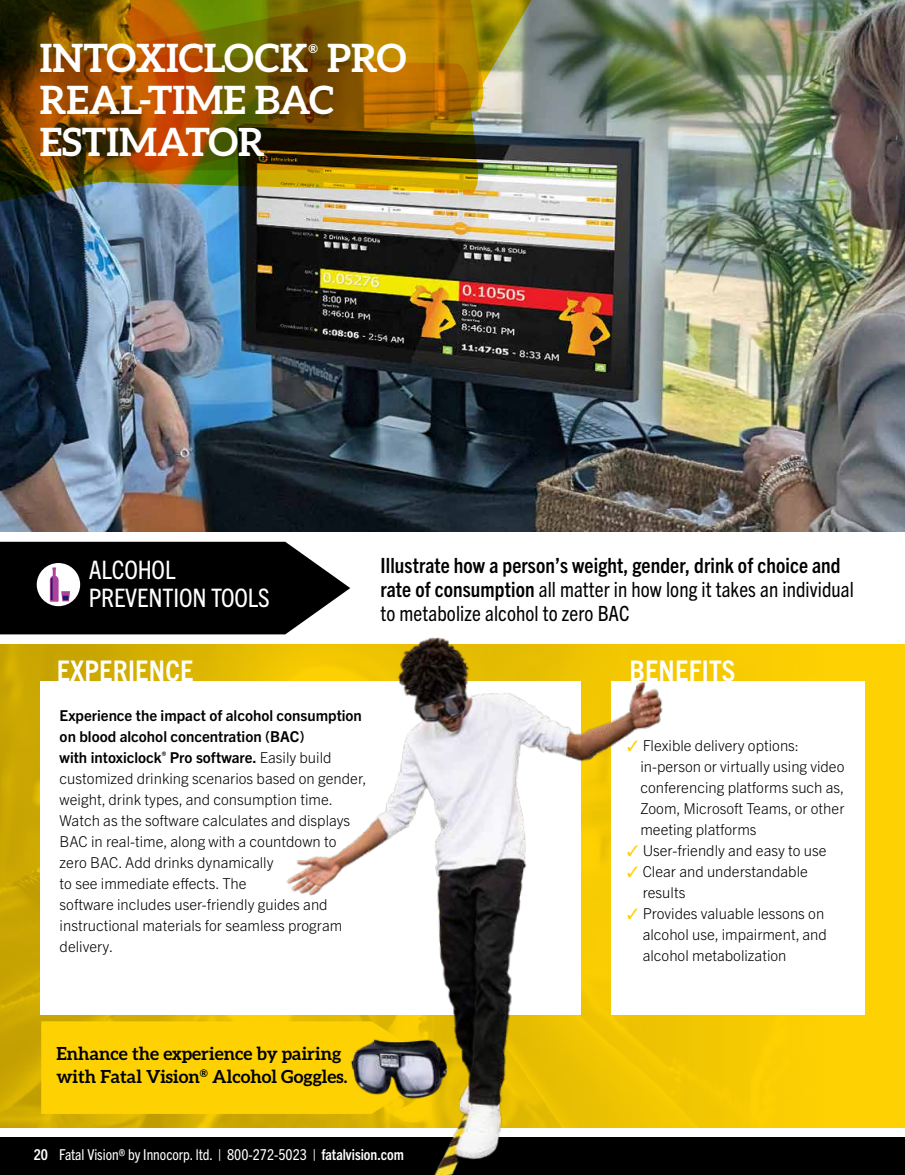
<style>
.page{position:relative;width:905px;height:1175px;background:#fff}
.page>*{position:absolute;margin:0;border:0;box-sizing:border-box;transform-origin:0 0}
.t1{font:700 39px/42px "Aleo";color:#fff}
.t2{font:700 condensed 28.5px "Trade Gothic Next LT Pro";letter-spacing:.01em;color:#fff}
.t3{font:condensed 25.5px/28.5px "Trade Gothic Next LT Pro";letter-spacing:-.005em;color:#fff}
.t4{font:700 condensed 21px/24px "Trade Gothic Next LT Pro";letter-spacing:.005em;color:#000}
.t5{font:700 18px/22.5px "Aleo";color:#000}
.t6{font:300 15px/21px "Trade Gothic Next LT Pro";color:#000}
.t7{font:condensed 15px "Trade Gothic Next LT Pro";color:#fff}
.t8{font:700 12.3px "Aleo";color:#fff}
.s1{font-weight:400}
.s2{font-weight:700}
.s3{color:#fed103}
</style>
<div class="page">
<div style="left:0;top:1137px;width:904px;height:37px;background:#000"></div>
<img style="left:0;top:0;width:904px;height:531px">
<div style="left:0;top:644px;width:904px;height:483px;background:#fed103"></div>
<img style="left:484px;top:0;width:55px;height:170px">
<img style="left:0;top:644px;width:825px;height:483px">
<svg style="left:0;top:542px;width:350px;height:92px;background:#191819"></svg>
<div style="left:40px;top:681px;width:540px;height:333px;background:#fff"></div>
<div style="left:611px;top:681px;width:253px;height:333px;background:#fff"></div>
<img style="left:0;top:0;width:484px;height:222px">
<svg style="left:0;top:46px;width:479px;height:147px;background:#825407"></svg>
<img style="left:255px;top:610px;width:463px;height:564px">
<svg style="left:41px;top:1021px;width:404px;height:92px"></svg>
<img style="left:342px;top:1028px;width:118px;height:81px">
<h1 class="t1" style="left:40px;top:36px;width:270px">INTOXICLOCK</h1>
<p class="t8" style="left:308px;top:41px;width:11px">®</p>
<h1 class="t1" style="left:40px;top:36px;width:368px;text-indent:287px">PRO<br>REAL-TIME BAC<br>ESTIMATOR</h1>
<h3 class="t3" style="left:89px;top:553px;width:183px">ALCOHOL<br>PREVENTION TOOLS</h3>
<h3 class="t4" style="left:380px;top:552px;width:475px">Illustrate how a person’s weight, gender, drink of choice and rate of consumption <span class="s1">all matter in how long it takes an individual to metabolize alcohol to zero BAC</span></h3>
<h2 class="t2" style="left:629px;top:651px;width:107px">BENEFITS</h2>
<h2 class="t2" style="left:57px;top:651px;width:138px">EXPERIENCE</h2>
<p class="t6" style="left:60px;top:704px;width:308px"><span class="s2">Experience the impact of alcohol consumption on blood alcohol concentration (BAC)<br>with intoxiclock</span><sup>®</sup> <span class="s2">Pro software.</span> Easily build customized drinking scenarios based on gender, weight, drink types, and consumption time.<br>Watch as the software calculates and displays BAC in real-time, along with a countdown to zero BAC. Add drinks dynamically<br>to see immediate effects. The<br>software includes user-friendly guides and instructional materials for seamless program delivery.</p>
<p class="t5" style="left:57px;top:1042px;width:292px">Enhance the experience by pairing with Fatal Vision<sup>®</sup> Alcohol Goggles.</p>
<p class="t7" style="left:34px;top:1144px;width:372px"><span class="s2">20</span> Fatal Vision® by Innocorp. ltd. | 800-272-5023 | <span class="s2">fatalvision.com</span></p>
<p class="t6" style="left:640px;top:734px;width:205px;text-indent:-13px"><span class="s3">✓</span> Flexible delivery options: in-person or virtually using video conferencing platforms such as,<br>Zoom, Microsoft Teams, or other meeting platforms</p>
<p class="t6" style="left:627px;top:839px;width:201px"><span class="s3">✓</span> User-friendly and easy to use</p>
<p class="t6" style="left:642px;top:860px;width:167px;text-indent:-15px"><span class="s3">✓</span> Clear and understandable results</p>
<p class="t6" style="left:642px;top:902px;width:186px;text-indent:-15px"><span class="s3">✓</span> Provides valuable lessons on alcohol use, impairment, and alcohol metabolization</p>
</div>
